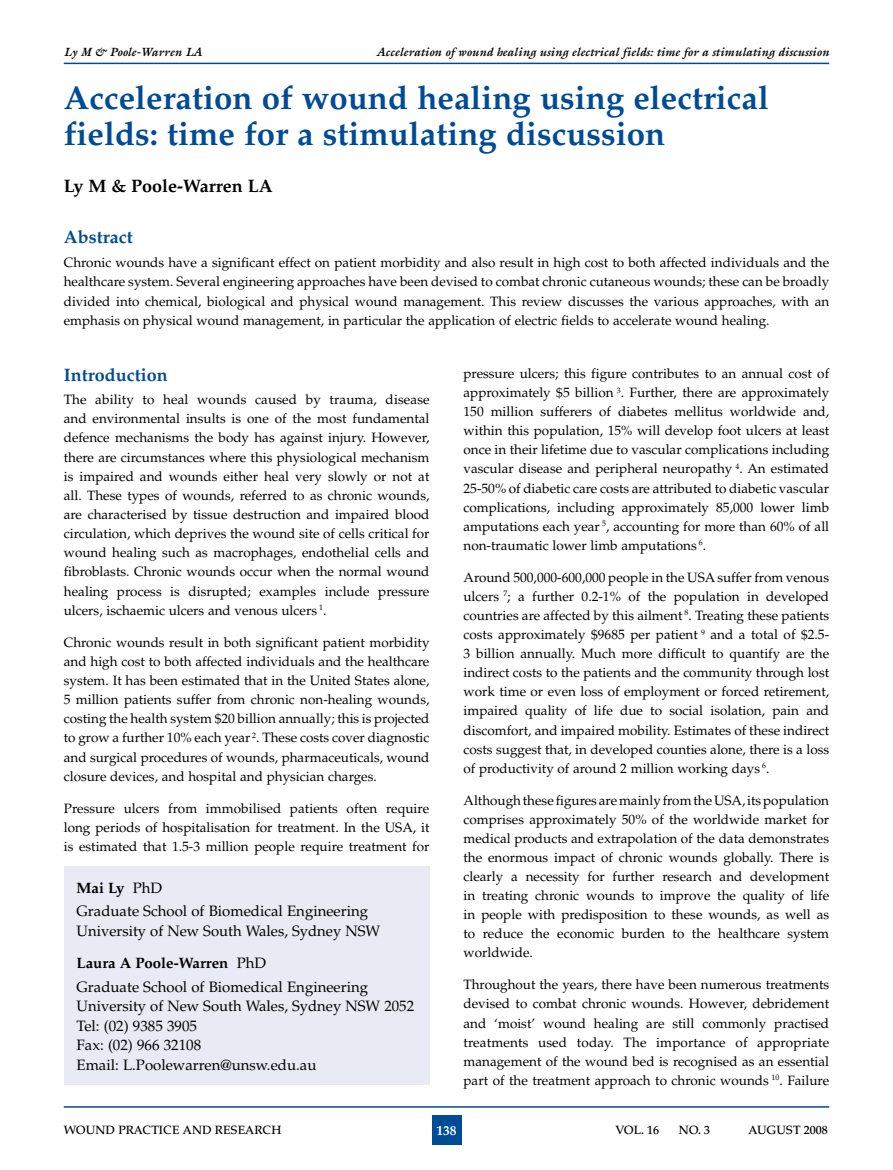
<style>
.page{position:relative;width:893px;height:1170px;background:#fff}
.page>*{position:absolute;margin:0;border:0;box-sizing:border-box;transform-origin:0 0}
.t1{font:700 33px/36px "Palatino";color:#004b95}
.t2{font:700 18px "Palatino";color:#004b95}
.t3{font:700 18px "Palatino";color:#000}
.t4{font:15px/19.5px "Palatino";color:#000}
.t5{font:13.5px/19px "Palatino";color:#000;text-align:justify}
.t6{font:700 13.5px "Palatino";color:#fff}
.t7{font:italic 700 12px "Galliard";color:#000}
.t8{font:500 12px "Palatino";color:#000}
.s1{font-weight:700}
</style>
<div class="page">
<div style="left:432px;top:1114px;width:29px;height:30px;background:#004b95"></div>
<hr style="left:64px;top:1106px;width:765px;height:1px;background:#004b95">
<hr style="left:64px;top:63px;width:765px;height:1px;background:#004b95">
<div style="left:64px;top:866px;width:365px;height:218px;background:#e8eaf4"></div>
<p class="t7" style="left:64px;top:45px;width:140px">Ly M &amp; Poole-Warren LA</p>
<p class="t7" style="left:376px;top:45px;width:454px">Acceleration of wound healing using electrical fields: time for a stimulating discussion</p>
<h1 class="t1" style="left:64px;top:80px;width:707px">Acceleration of wound healing using electrical fields: time for a stimulating discussion</h1>
<h2 class="t3" style="left:64px;top:175px;width:211px">Ly M &amp; Poole-Warren LA</h2>
<h2 class="t2" style="left:64px;top:226px;width:70px">Abstract</h2>
<p class="t5" style="left:64px;top:252px;width:767px;line-height:19.5px">Chronic wounds have a significant effect on patient morbidity and also result in high cost to both affected individuals and the healthcare system. Several engineering approaches have been devised to combat chronic cutaneous wounds; these can be broadly divided into chemical, biological and physical wound management. This review discusses the various approaches, with an emphasis on physical wound management, in particular the application of electric fields to accelerate wound healing.</p>
<h2 class="t2" style="left:64px;top:364px;width:105px">Introduction</h2>
<p class="t5" style="left:64px;top:390px;width:367px">The ability to heal wounds caused by trauma, disease and environmental insults is one of the most fundamental defence mechanisms the body has against injury. However, there are circumstances where this physiological mechanism is impaired and wounds either heal very slowly or not at all. These types of wounds, referred to as chronic wounds, are characterised by tissue destruction and impaired blood circulation, which deprives the wound site of cells critical for wound healing such as macrophages, endothelial cells and fibroblasts. Chronic wounds occur when the normal wound healing process is disrupted; examples include pressure ulcers, ischaemic ulcers and venous ulcers <sup>1</sup>.</p>
<p class="t5" style="left:64px;top:632px;width:367px">Chronic wounds result in both significant patient morbidity and high cost to both affected individuals and the healthcare system. It has been estimated that in the United States alone, 5 million patients suffer from chronic non-healing wounds, costing the health system $20 billion annually; this is projected to grow a further 10% each year <sup>2</sup>. These costs cover diagnostic and surgical procedures of wounds, pharmaceuticals, wound closure devices, and hospital and physician charges.</p>
<p class="t5" style="left:64px;top:798px;width:367px">Pressure ulcers from immobilised patients often require long periods of hospitalisation for treatment. In the USA, it is estimated that 1.5-3 million people require treatment for</p>
<p class="t4" style="left:77px;top:875px;width:293px;line-height:23.7px"><span class="s1">Mai Ly</span> PhD<br>Graduate School of Biomedical Engineering</p>
<p class="t4" style="left:77px;top:914px;width:305px;line-height:32.2px">University of New South Wales, Sydney NSW<br><span class="s1">Laura A Poole-Warren</span> PhD</p>
<p class="t4" style="left:77px;top:977px;width:339px">Graduate School of Biomedical Engineering<br>University of New South Wales, Sydney NSW 2052<br>Tel: (02) 9385 3905<br>Fax: (02) 966 32108<br>Email: L.Poolewarren@unsw.edu.au</p>
<p class="t5" style="left:463px;top:364px;width:367px">pressure ulcers; this figure contributes to an annual cost of approximately $5 billion <sup>3</sup>. Further, there are approximately 150 million sufferers of diabetes mellitus worldwide and, within this population, 15% will develop foot ulcers at least once in their lifetime due to vascular complications including vascular disease and peripheral neuropathy <sup>4</sup>. An estimated 25-50% of diabetic care costs are attributed to diabetic vascular complications, including approximately 85,000 lower limb amputations each year <sup>5</sup>, accounting for more than 60% of all non-traumatic lower limb amputations <sup>6</sup>.</p>
<p class="t5" style="left:463px;top:568px;width:367px">Around 500,000-600,000 people in the USA suffer from venous ulcers <sup>7</sup>; a further 0.2-1% of the population in developed countries are affected by this ailment <sup>8</sup>. Treating these patients costs approximately $9685 per patient <sup>9</sup> and a total of $2.5- 3 billion annually. Much more difficult to quantify are the indirect costs to the patients and the community through lost work time or even loss of employment or forced retirement, impaired quality of life due to social isolation, pain and discomfort, and impaired mobility. Estimates of these indirect costs suggest that, in developed counties alone, there is a loss of productivity of around 2 million working days <sup>6</sup>.</p>
<p class="t5" style="left:463px;top:790px;width:367px">Although these figures are mainly from the USA, its population comprises approximately 50% of the worldwide market for medical products and extrapolation of the data demonstrates the enormous impact of chronic wounds globally. There is clearly a necessity for further research and development in treating chronic wounds to improve the quality of life in people with predisposition to these wounds, as well as to reduce the economic burden to the healthcare system worldwide.</p>
<p class="t5" style="left:463px;top:975px;width:367px">Throughout the years, there have been numerous treatments devised to combat chronic wounds. However, debridement and ‘moist’ wound healing are still commonly practised treatments used today. The importance of appropriate management of the wound bed is recognised as an essential part of the treatment approach to chronic wounds <sup>10</sup>. Failure</p>
<p class="t8" style="left:64px;top:1122px;width:219px">WOUND PRACTICE AND RESEARCH</p>
<p class="t6" style="left:436px;top:1121px;width:22px">138</p>
<p class="t8" style="left:616px;top:1122px;width:115px">VOL. 16 NO. 3 AU</p>
<p class="t8" style="left:766px;top:1122px;width:19px">GUST</p>
<p class="t8" style="left:804px;top:1122px;width:25px">2008</p>
</div>
